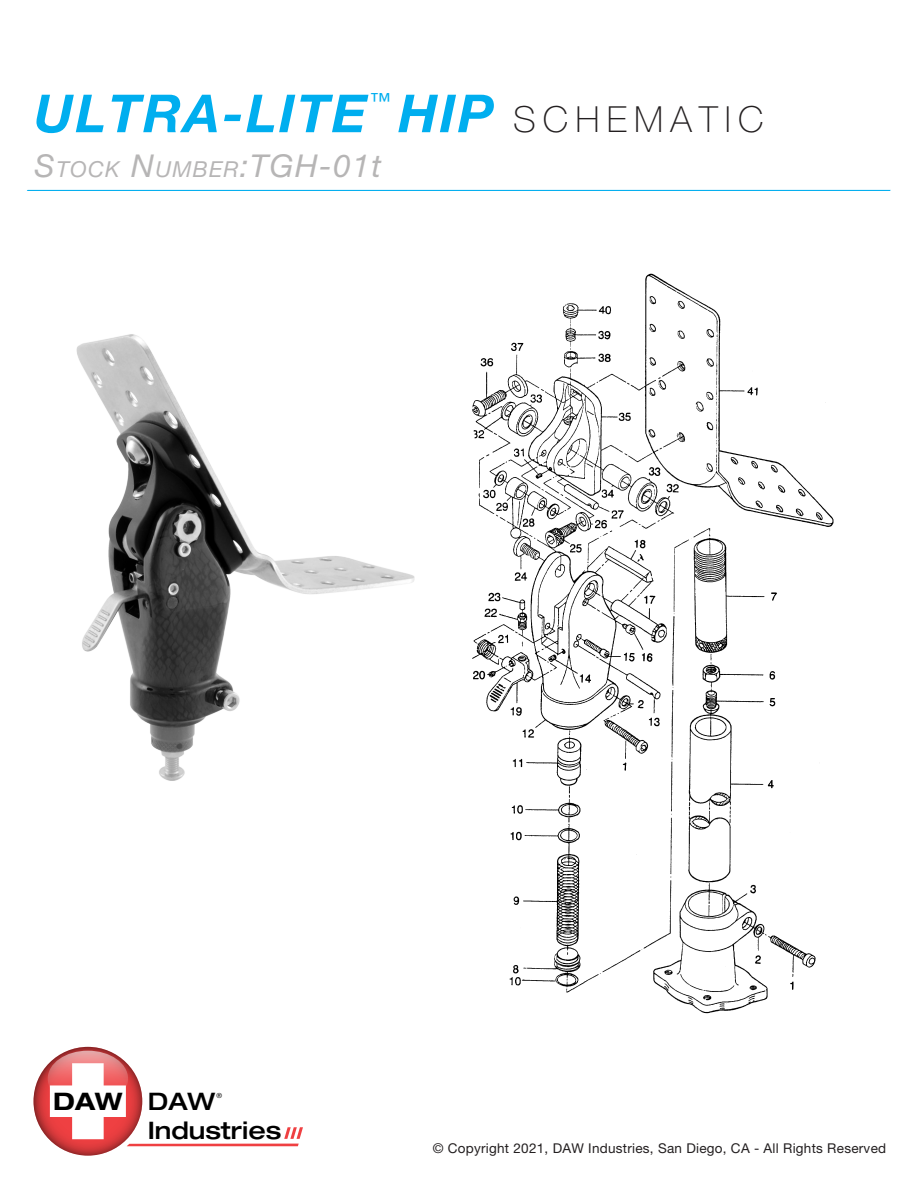
<style>
.page{position:relative;width:918px;height:1188px;background:#fff}
.page>*{position:absolute;margin:0;border:0;box-sizing:border-box;transform-origin:0 0}
.t1{font:italic 700 52.5px "Helvetica Neue LT Pro";letter-spacing:.05em;color:#00aeef}
.t2{font:100 36px "Helvetica Neue LT Pro";letter-spacing:.2em;color:#231f20}
.t3{font:italic 31.5px "Helvetica Neue LT Pro";letter-spacing:.05em;color:rgb(35 31 32/.33)}
.t4{font:500 expanded 24.15px "Helvetica Neue LT Pro";color:#000}
.t5{font:700 expanded 24.15px "Helvetica Neue LT Pro";color:#000}
.t6{font:italic 21px "Helvetica Neue LT Pro";color:#00aeef}
.t7{font:13.5px "Helvetica Neue LT Pro";letter-spacing:.02em;color:#231f20}
.t8{font:7.05px "Helvetica Neue LT Pro";color:#000}
.s1{font-weight:700;font-style:italic;font-size:52.5px;color:#00aeef}
.s2{font-size:22.05px}
</style>
<div class="page">
<img style="left:489px;top:273px;width:345px;height:741px">
<img style="left:76px;top:334px;width:413px;height:447px">
<svg style="left:34px;top:1047px;width:108px;height:109px"></svg>
<svg style="left:48px;top:1051px;width:255px;height:95px"></svg>
<h1 class="t1" style="left:34px;top:81px;width:334px">ULTRA-LITE</h1>
<h3 class="t6" style="left:370px;top:88px;width:22px">™</h3>
<h2 class="t2" style="left:399px;top:99px;width:367px"><span class="s1">HIP</span> SCHEMATIC</h2>
<h3 class="t3" style="left:34px;top:147px;width:349px">S<span class="s2">TOCK</span> N<span class="s2">UMBER</span>:TGH-01t</h3>
<h3 class="t5" style="left:53px;top:1086px;width:71px">DAW</h3>
<h3 class="t4" style="left:148px;top:1086px;width:69px">DAW</h3>
<p class="t8" style="left:216px;top:1091px;width:7px">®</p>
<h3 class="t4" style="left:148px;top:1115px;width:135px">Industries</h3>
<p class="t7" style="left:433px;top:1140px;width:455px">© Copyright 2021, DAW Industries, San Diego, CA - All Rights Reserved</p>
</div>
